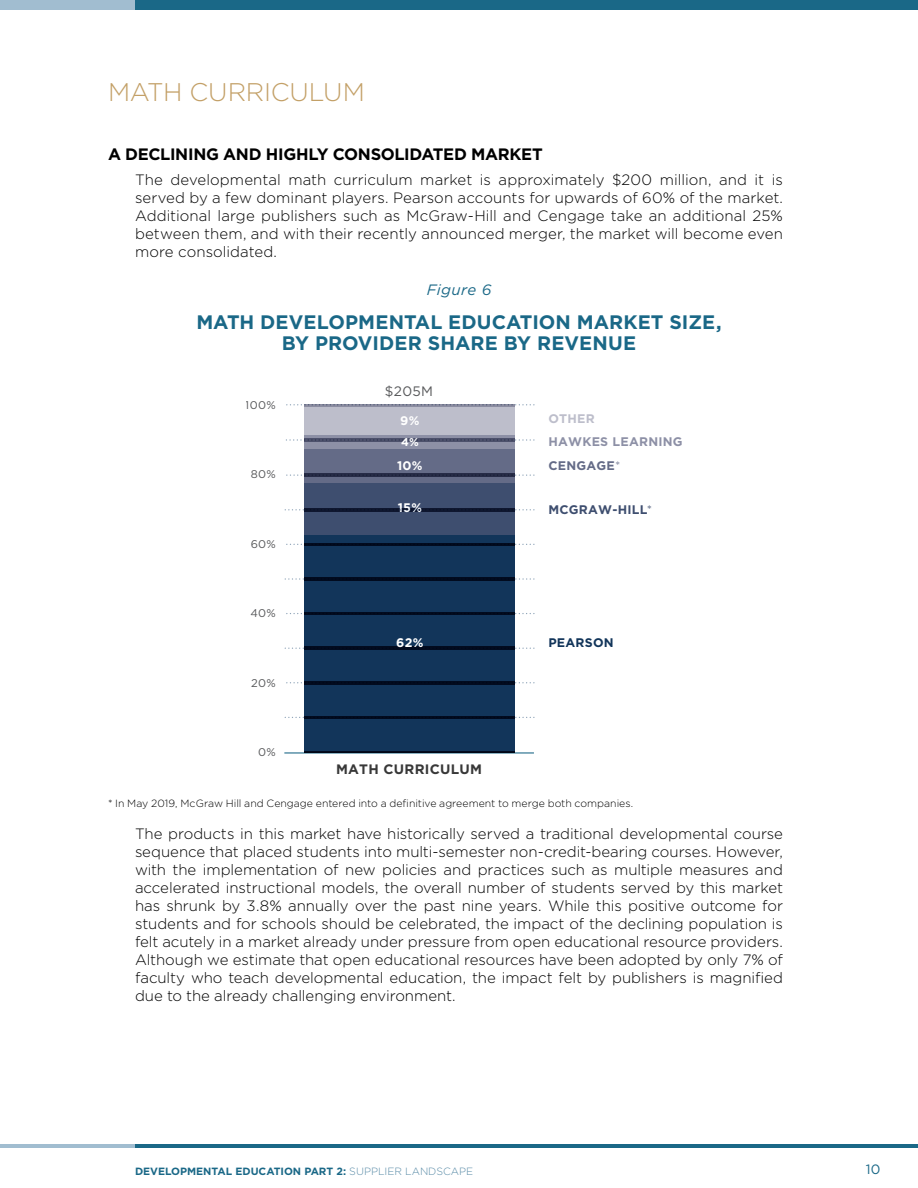
<style>
.page{position:relative;width:918px;height:1188px;background:#fff}
.page>*{position:absolute;margin:0;border:0;box-sizing:border-box;transform-origin:0 0}
.t1{font:300 25.5px "Gotham";letter-spacing:-.01em;color:#c3a067}
.t2{font:700 19.95px/21.5px "Gotham";color:#1d6988;text-align:center}
.t3{font:700 19.5px/21px "Gotham";letter-spacing:.005em;color:#1a6887;text-align:center}
.t4{font:700 16.5px "Gotham";letter-spacing:-.015em;color:#000}
.t5{font:300 15px/18px "Gotham";color:#000;text-align:justify}
.t6{font:italic 15px "Gotham";letter-spacing:.025em;color:#1a6887}
.t7{font:700 13.65px "Gotham";letter-spacing:.02em;color:#383838}
.t8{font:13.65px "Gotham";color:#58595b}
.t9{font:13.5px "Gotham";color:#1a6887}
.t10{font:700 12.45px "Gotham";letter-spacing:.02em;color:#8d90a6}
.t11{font:700 12.45px "Gotham";letter-spacing:.02em;color:#3e4e6f}
.t12{font:700 12.45px "Gotham";color:#fff}
.t13{font:700 12.45px "Gotham";letter-spacing:.02em;color:#646b87}
.t14{font:700 12.45px "Gotham";letter-spacing:.02em;color:#12355a}
.t15{font:700 12.45px "Gotham";letter-spacing:.02em;color:#bdbecb}
.t16{font:11.25px "Gotham";letter-spacing:.02em;color:#58595b}
.t17{font:700 11.25px "Gotham";color:#fff}
.t18{font:300 10.5px "Gotham";color:#000}
.t19{font:700 10.5px "Gotham";color:#1a6887}
.s1{font-weight:300}
.s2{font-weight:300;color:#598ba7}
</style>
<div class="page">
<hr style="left:135px;top:1144px;width:783px;height:4px;background:#1a6887">
<hr style="left:0;top:1144px;width:135px;height:4px;background:#a1bdd0">
<div style="left:135px;top:0;width:783px;height:9px;background:#1a6887"></div>
<div style="left:0;top:0;width:135px;height:9px;background:#a1bdd0"></div>
<div style="left:304px;top:449px;width:210px;height:34px;background:#646b87"></div>
<div style="left:304px;top:483px;width:210px;height:53px;background:#3e4e6f"></div>
<svg style="left:304px;top:435px;width:210px;height:14px;background:#82859c"></svg>
<div style="left:304px;top:535px;width:210px;height:218px;background:#12355a"></div>
<div style="left:304px;top:404px;width:210px;height:31px;background:#bdbecb"></div>
<hr style="left:284px;top:752px;width:250px;height:2px;background:#1d6988">
<svg style="left:286px;top:613px;width:248px;height:1px"></svg>
<svg style="left:286px;top:404px;width:248px;height:1px"></svg>
<svg style="left:286px;top:682px;width:248px;height:1px"></svg>
<svg style="left:286px;top:544px;width:248px;height:1px"></svg>
<svg style="left:286px;top:474px;width:248px;height:2px"></svg>
<svg style="left:284px;top:509px;width:250px;height:1px"></svg>
<svg style="left:286px;top:439px;width:248px;height:2px"></svg>
<svg style="left:284px;top:578px;width:250px;height:2px"></svg>
<svg style="left:284px;top:648px;width:250px;height:1px"></svg>
<svg style="left:284px;top:717px;width:250px;height:1px"></svg>
<h1 class="t1" style="left:108px;top:76px;width:258px">MATH CURRICULUM</h1>
<p class="t4" style="left:108px;top:143px;width:436px">A DECLINING AND HIGHLY CONSOLIDATED MARKET</p>
<p class="t5" style="left:135px;top:170px;width:650px">The developmental math curriculum market is approximately $200 million, and it is served by a few dominant players. Pearson accounts for upwards of 60% of the market.<br>Additional large publishers such as McGraw-Hill and Cengage take an additional 25% between them, and with their recently announced merger, the market will become even more consolidated.</p>
<p class="t6" style="left:427px;top:280px;width:66px">Figure 6</p>
<h3 class="t3" style="left:196px;top:312px;width:527px">MATH DEVELOPMENTAL EDUCATION MARKET SIZE,<br>BY PROVIDER SHARE BY REVENUE</h3>
<h2 class="t2" style="left:208px;top:324px;width:541px">MATH DEVELOPMENTAL EDUCATION MARKET SIZE,<br>BY PROVIDER SHARE BY REVENUE</h2>
<p class="t16" style="left:246px;top:398px;width:32px">100%</p>
<p class="t16" style="left:251px;top:467px;width:26px">80%</p>
<p class="t16" style="left:251px;top:537px;width:27px">60%</p>
<p class="t16" style="left:250px;top:606px;width:27px">40%</p>
<p class="t16" style="left:251px;top:675px;width:26px">20%</p>
<p class="t16" style="left:258px;top:745px;width:19px">0%</p>
<p class="t8" style="left:385px;top:382px;width:50px">$205M</p>
<p class="t12" style="left:400px;top:412px;width:21px">9%</p>
<p class="t17" style="left:401px;top:434px;width:19px">4%</p>
<p class="t15" style="left:548px;top:411px;width:48px">OTHER</p>
<p class="t10" style="left:548px;top:433px;width:136px">HAWKES LEARNING</p>
<p class="t12" style="left:397px;top:458px;width:27px">10%</p>
<p class="t13" style="left:548px;top:458px;width:74px">CENGAGE<span class="s1">*</span></p>
<p class="t12" style="left:398px;top:500px;width:26px">15%</p>
<p class="t11" style="left:548px;top:501px;width:105px">MCGRAW-HILL<span class="s1">*</span></p>
<p class="t12" style="left:396px;top:634px;width:29px">62%</p>
<p class="t7" style="left:336px;top:760px;width:147px">MATH CURRICULUM</p>
<p class="t14" style="left:548px;top:634px;width:67px">PEARSON</p>
<p class="t18" style="left:108px;top:797px;width:527px">* In May 2019, McGraw Hill and Cengage entered into a definitive agreement to merge both companies.</p>
<p class="t5" style="left:135px;top:824px;width:650px">The products in this market have historically served a traditional developmental course sequence that placed students into multi-semester non-credit-bearing courses. However, with the implementation of new policies and practices such as multiple measures and accelerated instructional models, the overall number of students served by this market has shrunk by 3.8% annually over the past nine years. While this positive outcome for students and for schools should be celebrated, the impact of the declining population is felt acutely in a market already under pressure from open educational resource providers.<br>Although we estimate that open educational resources have been adopted by only 7% of faculty who teach developmental education, the impact felt by publishers is magnified due to the already challenging environment.</p>
<p class="t19" style="left:135px;top:1164px;width:340px">DEVELOPMENTAL EDUCATION PART 2: <span class="s2">SUPPLIER LANDSCAPE</span></p>
<p class="t9" style="left:866px;top:1160px;width:16px">10</p>
</div>
